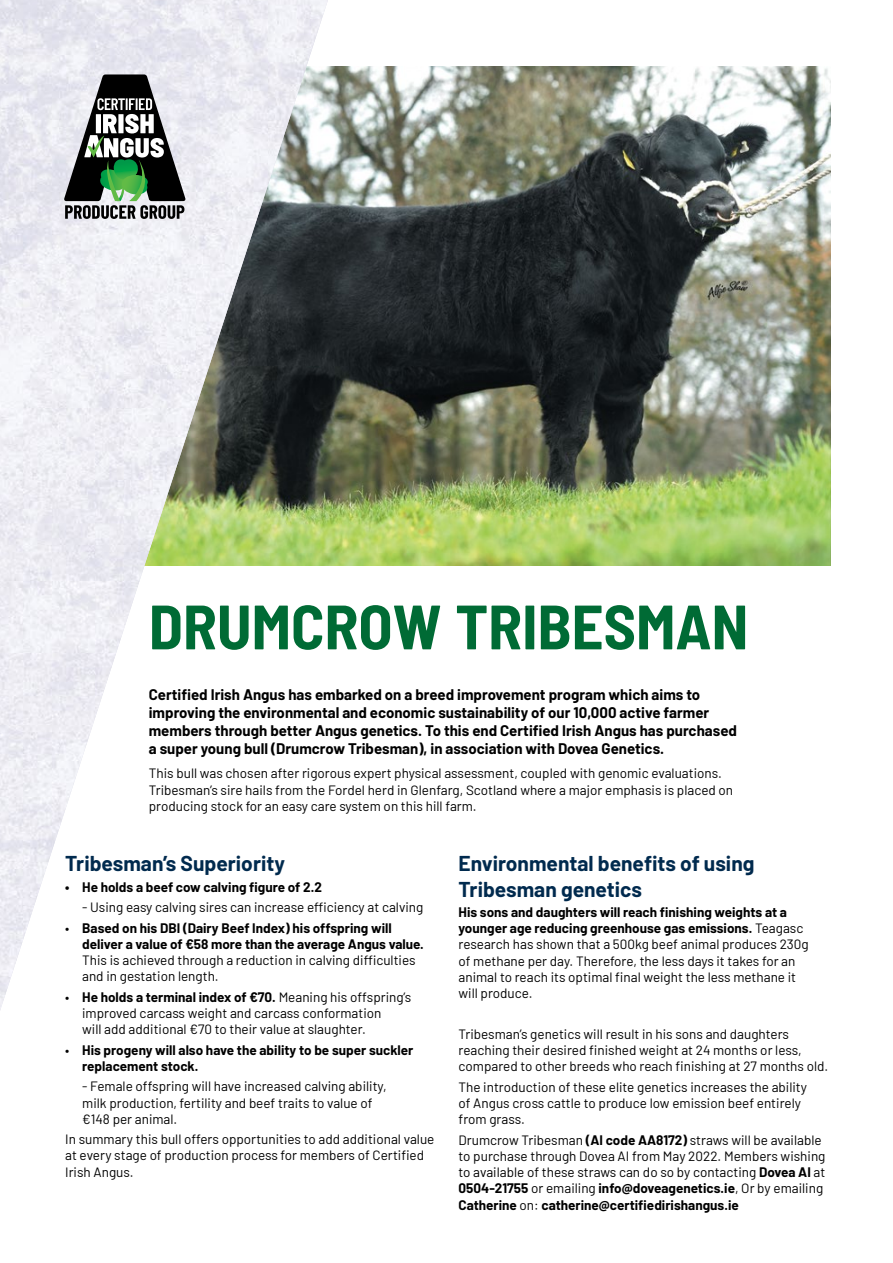
<style>
.page{position:relative;width:893px;height:1263px;background:#fff}
.page>*{position:absolute;margin:0;border:0;box-sizing:border-box;transform-origin:0 0}
.t1{font:700 semi-condensed 62.55px "Barlow";color:#006b35}
.t2{font:700 21px/25.2px "Barlow";color:#002a4e}
.t3{font:700 15px/18px "Barlow";color:#000}
.t4{font:13.5px/16.2px "Barlow";color:#000}
.t5{font:700 13.5px/16.2px "Barlow";color:#000}
.s1{font-weight:400}
.s2{font-weight:700}
</style>
<div class="page">
<img style="left:328px;top:66px;width:503px;height:499px">
<img style="left:0;top:0;width:328px;height:1010px">
<svg style="left:64px;top:74px;width:121px;height:145px"></svg>
<h1 class="t1" style="left:149px;top:581px;width:601px">DRUMCROW TRIBESMAN</h1>
<p class="t3" style="left:149px;top:684px;width:590px">Certified Irish Angus has embarked on a breed improvement program which aims to improving the environmental and economic sustainability of our 10,000 active farmer members through better Angus genetics. To this end Certified Irish Angus has purchased a super young bull (Drumcrow Tribesman), in association with Dovea Genetics.</p>
<p class="t4" style="left:149px;top:764px;width:586px">This bull was chosen after rigorous expert physical assessment, coupled with genomic evaluations.<br>Tribesman’s sire hails from the Fordel herd in Glenfarg, Scotland where a major emphasis is placed on producing stock for an easy care system on this hill farm.</p>
<h2 class="t2" style="left:65px;top:850px;width:221px">Tribesman’s Superiority</h2>
<p class="t5" style="left:65px;top:878px;width:258px">• He holds a beef cow calving figure of 2.2</p>
<p class="t4" style="left:82px;top:898px;width:343px">- Using easy calving sires can increase efficiency at calving</p>
<p class="t5" style="left:82px;top:919px;width:343px;text-indent:-17px"><span class="s1">•</span> Based on his DBI (Dairy Beef Index) his offspring will deliver a value of €58 more than the average Angus value.</p>
<p class="t4" style="left:82px;top:951px;width:335px">This is achieved through a reduction in calving difficulties and in gestation length.</p>
<p class="t4" style="left:82px;top:988px;width:331px;text-indent:-17px">• <span class="s2">He holds a terminal index of €70.</span> Meaning his offspring’s improved carcass weight and carcass conformation<br>will add additional €70 to their value at slaughter.</p>
<p class="t5" style="left:82px;top:1041px;width:333px;text-indent:-17px"><span class="s1">•</span> His progeny will also have the ability to be super suckler replacement stock.</p>
<p class="t4" style="left:82px;top:1077px;width:306px">- Female offspring will have increased calving ability, milk production, fertility and beef traits to value of €148 per animal.</p>
<p class="t4" style="left:65px;top:1130px;width:371px">In summary this bull offers opportunities to add additional value at every stage of production process for members of Certified<br>Irish Angus.</p>
<h2 class="t2" style="left:459px;top:850px;width:297px">Environmental benefits of using<br>Tribesman genetics</h2>
<p class="t4" style="left:459px;top:903px;width:352px"><span class="s2">His sons and daughters will reach finishing weights at a younger age reducing greenhouse gas emissions.</span> Teagasc research has shown that a 500kg beef animal produces 230g of methane per day. Therefore, the less days it takes for an animal to reach its optimal final weight the less methane it will produce.</p>
<p class="t4" style="left:459px;top:1025px;width:371px">Tribesman’s genetics will result in his sons and daughters reaching their desired finished weight at 24 months or less, compared to other breeds who reach finishing at 27 months old.</p>
<p class="t4" style="left:459px;top:1078px;width:350px">The introduction of these elite genetics increases the ability of Angus cross cattle to produce low emission beef entirely from grass.</p>
<p class="t4" style="left:459px;top:1131px;width:368px">Drumcrow Tribesman <span class="s2">(AI code AA8172)</span> straws will be available to purchase through Dovea AI from May 2022. Members wishing to available of these straws can do so by contacting <span class="s2">Dovea AI</span> at <span class="s2">0504-21755</span> or emailing <span class="s2">info@doveagenetics.ie</span>, Or by emailing <span class="s2">Catherine</span> on: <span class="s2">catherine@certifiedirishangus.ie</span></p>
</div>
